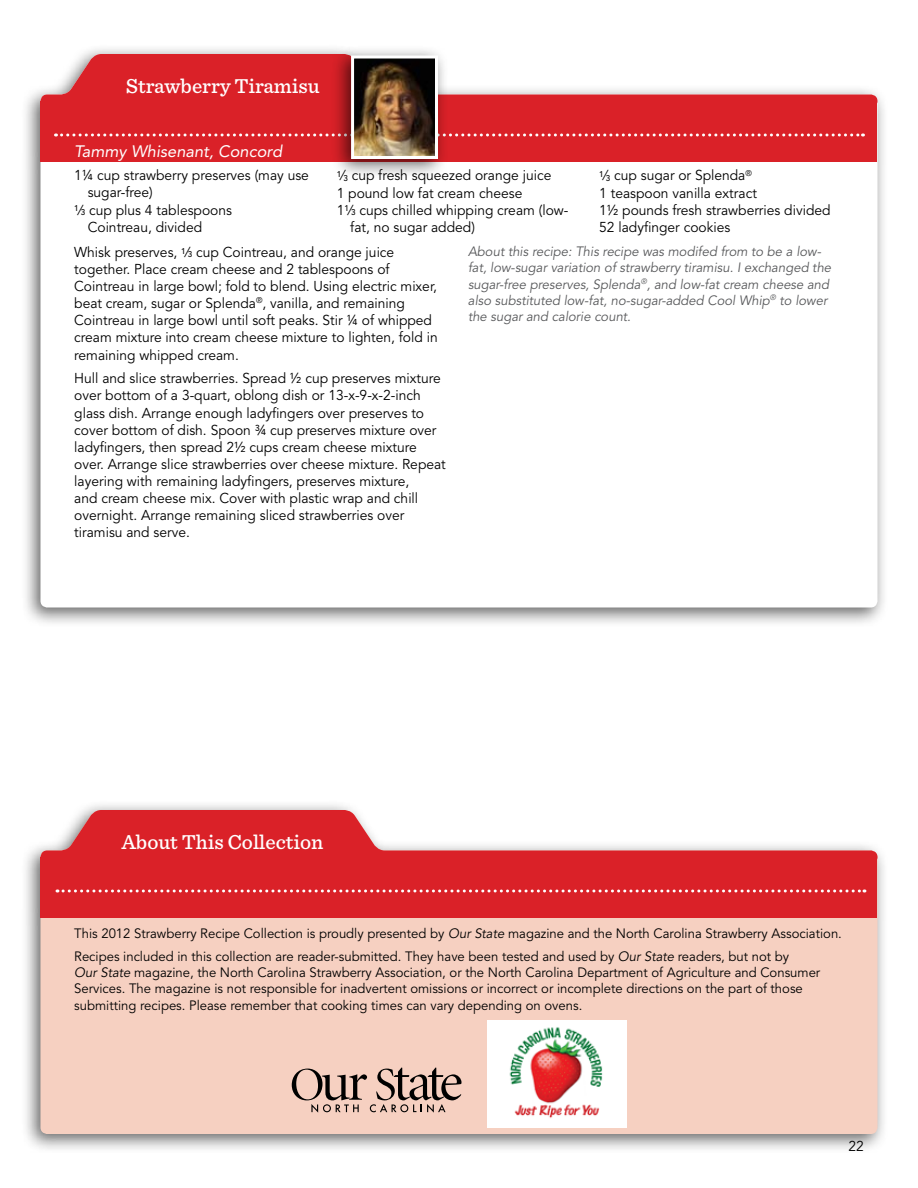
<style>
.page{position:relative;width:918px;height:1188px;background:#fff}
.page>*{position:absolute;margin:0;border:0;box-sizing:border-box;transform-origin:0 0}
.t1{font:500 21px "Sentinel";color:#fff}
.t2{font:italic 16.5px "Avenir";color:#fff}
.t3{font:14.25px/17.1px "Avenir";color:#000}
.t4{font:13.5px/16.2px "Avenir";color:#000}
.t5{font:italic 13.5px/16.2px "Avenir";color:#58595b}
.s1{font-weight:500;font-size:8.25px}
.s2{font-style:italic}
</style>
<div class="page">
<div style="left:20px;top:43px;width:875px;height:592px;background:#000;opacity:.6"></div>
<svg style="left:40px;top:162px;width:838px;height:446px"></svg>
<svg style="left:40px;top:54px;width:838px;height:47px"></svg>
<div style="left:40px;top:101px;width:838px;height:61px;background:#da2128"></div>
<svg style="left:56px;top:134px;width:807px;height:2px"></svg>
<div style="left:330px;top:44px;width:126px;height:141px;background:#000;opacity:.6"></div>
<img style="left:355px;top:60px;width:79px;height:95px">
<div style="left:351px;top:56px;width:87px;height:103px;border:3px solid #fff"></div>
<div style="left:20px;top:799px;width:875px;height:361px;background:#000;opacity:.6"></div>
<div style="left:40px;top:918px;width:838px;height:216px;background:#f6d0c1"></div>
<svg style="left:40px;top:810px;width:838px;height:47px"></svg>
<div style="left:40px;top:857px;width:838px;height:61px;background:#da2128"></div>
<svg style="left:57px;top:890px;width:808px;height:2px"></svg>
<svg style="left:292px;top:1067px;width:170px;height:46px;background:#bc9f93"></svg>
<img style="left:488px;top:1020px;width:138px;height:107px">
<h1 class="t1" style="left:126px;top:70px;width:195px">Strawberry Tiramisu</h1>
<p class="t2" style="left:74px;top:141px;width:209px">Tammy Whisenant, Concord</p>
<p class="t3" style="left:74px;top:167px;width:236px">1¼ cup strawberry preserves (may use</p>
<p class="t3" style="left:88px;top:184px;width:67px">sugar-free)</p>
<p class="t3" style="left:74px;top:201px;width:159px"><sup>1</sup>/<span class="s1">3</span> cup plus 4 tablespoons</p>
<p class="t3" style="left:88px;top:219px;width:116px">Cointreau, divided</p>
<p class="t3" style="left:337px;top:167px;width:216px"><sup>1</sup>/<span class="s1">3</span> cup fresh squeezed orange juice</p>
<p class="t3" style="left:337px;top:184px;width:187px">1 pound low fat cream cheese</p>
<p class="t3" style="left:337px;top:202px;width:233px">1<sup>1</sup>/<span class="s1">3</span> cups chilled whipping cream (low-</p>
<p class="t3" style="left:350px;top:219px;width:126px">fat, no sugar added)</p>
<p class="t3" style="left:599px;top:167px;width:233px"><sup>1</sup>/<span class="s1">3</span> cup sugar or Splenda<sup>®<br></sup>1 teaspoon vanilla extract<br>1½ pounds fresh strawberries divided<br>52 ladyfinger cookies</p>
<p class="t3" style="left:74px;top:244px;width:365px">Whisk preserves, <sup>1</sup>/<span class="s1">3</span> cup Cointreau, and orange juice together. Place cream cheese and 2 tablespoons of Cointreau in large bowl; fold to blend. Using electric mixer, beat cream, sugar or Splenda<sup>®</sup>, vanilla, and remaining Cointreau in large bowl until soft peaks. Stir ¼ of whipped cream mixture into cream cheese mixture to lighten, fold in remaining whipped cream.</p>
<p class="t3" style="left:74px;top:370px;width:373px">Hull and slice strawberries. Spread ½ cup preserves mixture over bottom of a 3-quart, oblong dish or 13-x-9-x-2-inch glass dish. Arrange enough ladyfingers over preserves to cover bottom of dish. Spoon ¾ cup preserves mixture over ladyfingers, then spread 2½ cups cream cheese mixture over. Arrange slice strawberries over cheese mixture. Repeat layering with remaining ladyfingers, preserves mixture,<br>and cream cheese mix. Cover with plastic wrap and chill overnight. Arrange remaining sliced strawberries over tiramisu and serve.</p>
<p class="t5" style="left:468px;top:244px;width:365px">About this recipe: This recipe was modifed from to be a low&shy;fat, low-sugar variation of strawberry tiramisu. I exchanged the sugar-free preserves, Splenda<sup>®</sup>, and low-fat cream cheese and also substituted low-fat, no-sugar-added Cool Whip<sup>®</sup> to lower the sugar and calorie count.</p>
<h1 class="t1" style="left:122px;top:826px;width:203px">About This Collection</h1>
<p class="t4" style="left:74px;top:922px;width:769px;line-height:23px">This 2012 Strawberry Recipe Collection is proudly presented by <span class="s2">Our State</span> magazine and the North Carolina Strawberry Association.<br>Recipes included in this collection are reader-submitted. They have been tested and used by <span class="s2">Our State</span> readers, but not by</p>
<p class="t4" style="left:74px;top:965px;width:748px"><span class="s2">Our State</span> magazine, the North Carolina Strawberry Association, or the North Carolina Department of Agriculture and Consumer<br>Services. The magazine is not responsible for inadvertent omissions or incorrect or incomplete directions on the part of those submitting recipes. Please remember that cooking times can vary depending on ovens.</p>
<p class="t3" style="left:849px;top:1138px;width:17px">22</p>
</div>
